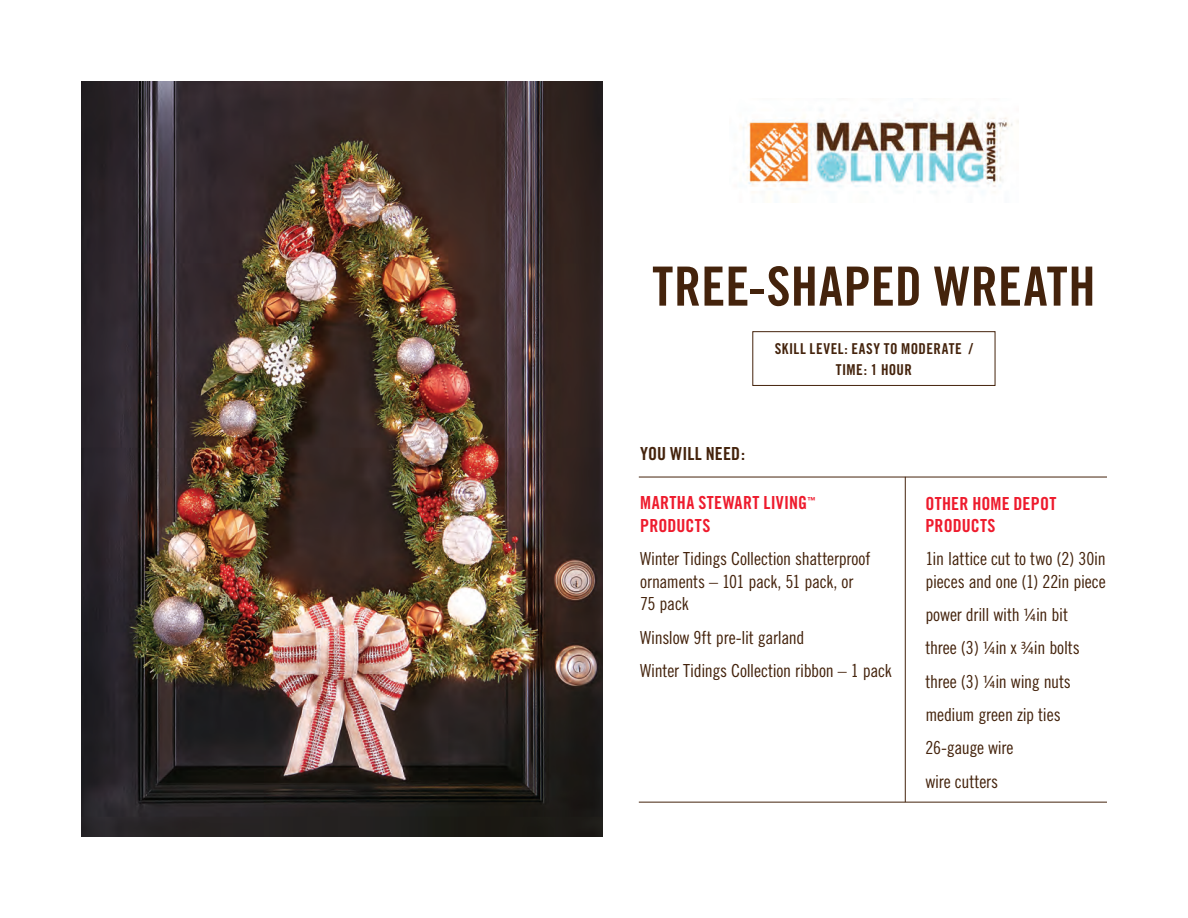
<style>
.page{position:relative;width:1188px;height:918px;background:#fff}
.page>*{position:absolute;margin:0;border:0;box-sizing:border-box;transform-origin:0 0}
.t1{font:54.15px "Trade Gothic Bold Cond Twenty";letter-spacing:.005em;color:#44230c}
.t2{font:18px/33.3px "Trade Gothic Cond Eighteen";letter-spacing:-.015em;color:#44230c}
.t3{font:18px/22.5px "Trade Gothic Bold Cond Twenty";letter-spacing:.01em;color:#ee1b2d}
.t4{font:18px "Trade Gothic Bold Cond Twenty";letter-spacing:.005em;color:#44230c}
.t5{font:15px/20.5px "Trade Gothic Bold Cond Twenty";letter-spacing:.035em;color:#44230c;text-align:center}
.s1{font-family:"Mundo Sans Pro"}
</style>
<div class="page">
<img style="left:740px;top:109px;width:279px;height:94px">
<img style="left:81px;top:81px;width:522px;height:756px">
<hr style="left:639px;top:477px;width:468px;height:1px;background:#44230c">
<hr style="left:639px;top:802px;width:468px;height:1px;background:#44230c">
<hr style="left:905px;top:477px;width:1px;height:325px;background:#44230c">
<div style="left:752px;top:331px;width:243px;height:55px;border:1px solid #44230c"></div>
<h1 class="t1" style="left:652px;top:253px;width:445px">TREE-SHAPED WREATH</h1>
<p class="t5" style="left:775px;top:338px;width:200px">SKILL LEVEL: EASY TO MODERATE /<br>TIME: 1 HOUR</p>
<p class="t4" style="left:640px;top:443px;width:106px">YOU WILL NEED:</p>
<p class="t3" style="left:640px;top:492px;width:177px">MARTHA STEWART LIVING<sup>™<br></sup>PRODUCTS</p>
<p class="t2" style="left:640px;top:547px;width:232px;line-height:22.5px">Winter Tidings Collection shatterproof ornaments – 101 pack, 51 pack, or<br>75 pack</p>
<p class="t2" style="left:640px;top:620px;width:253px">Winslow 9ft pre-lit garland<br>Winter Tidings Collection ribbon – 1 pack</p>
<p class="t3" style="left:925px;top:492px;width:132px">OTHER HOME DEPOT<br>PRODUCTS</p>
<p class="t2" style="left:925px;top:547px;width:182px;line-height:22.5px">1in lattice cut to two (2) 30in pieces and one (1) 22in piece</p>
<p class="t2" style="left:925px;top:598px;width:156px">power drill with <span class="s1">¼</span>in bit three (3) <span class="s1">¼</span>in x <span class="s1">¾</span>in bolts three (3) <span class="s1">¼</span>in wing nuts medium green zip ties<br>26-gauge wire<br>wire cutters</p>
</div>
